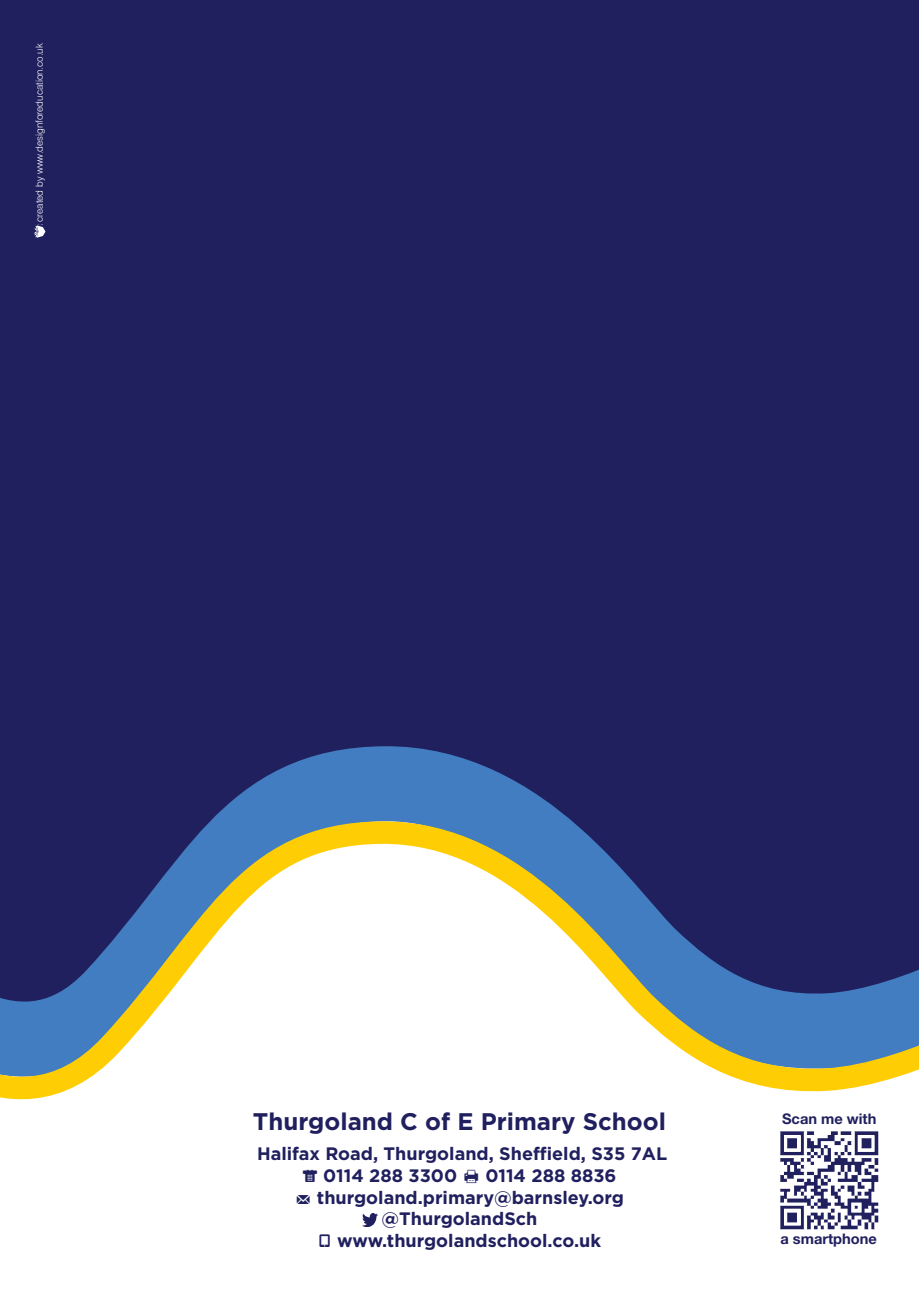
<style>
.page{position:relative;width:919px;height:1289px;background:#fff}
.page>*{position:absolute;margin:0;border:0;box-sizing:border-box;transform-origin:0 0}
.t1{font:700 24px "Gotham";color:#21205f}
.t2{font:700 18px/21.6px "Gotham";color:#21205f;text-align:center}
.t3{font:700 14.7px "Helvetica Neue";color:#21205f}
.t4{font:300 9.9px "Swiss 721 BT";color:#fff}
.s1{font-family:"Modern Pictograms";font-weight:400}
</style>
<div class="page">
<div style="left:0;top:0;width:918px;height:1008px;background:#21205f"></div>
<svg style="left:223px;top:746px;width:334px;height:63px"></svg>
<svg style="left:0;top:809px;width:918px;height:291px"></svg>
<svg style="left:34px;top:225px;width:11px;height:13px"></svg>
<img style="left:362px;top:1213px;width:16px;height:13px">
<img style="left:780px;top:1131px;width:99px;height:99px">
<p class="t4" style="left:33px;top:222px;width:180px;rotate:-90deg">created by www.designforeducation.co.uk</p>
<h1 class="t1" style="left:253px;top:1107px;width:414px">Thurgoland C of E Primary School</h1>
<p class="t2" style="left:257px;top:1142px;width:412px">Halifax Road, Thurgoland, Sheffield, S35 7AL <span class="s1">c</span> 0114 288 3300 <span class="s1">d</span> 0114 288 8836<br><span class="s1">m</span> thurgoland.primary@barnsley.org @ThurgolandSch<br><span class="s1">Q</span> www.thurgolandschool.co.uk</p>
<p class="t3" style="left:782px;top:1109px;width:96px">Scan me with</p>
<p class="t3" style="left:780px;top:1229px;width:98px">a smartphone</p>
</div>
